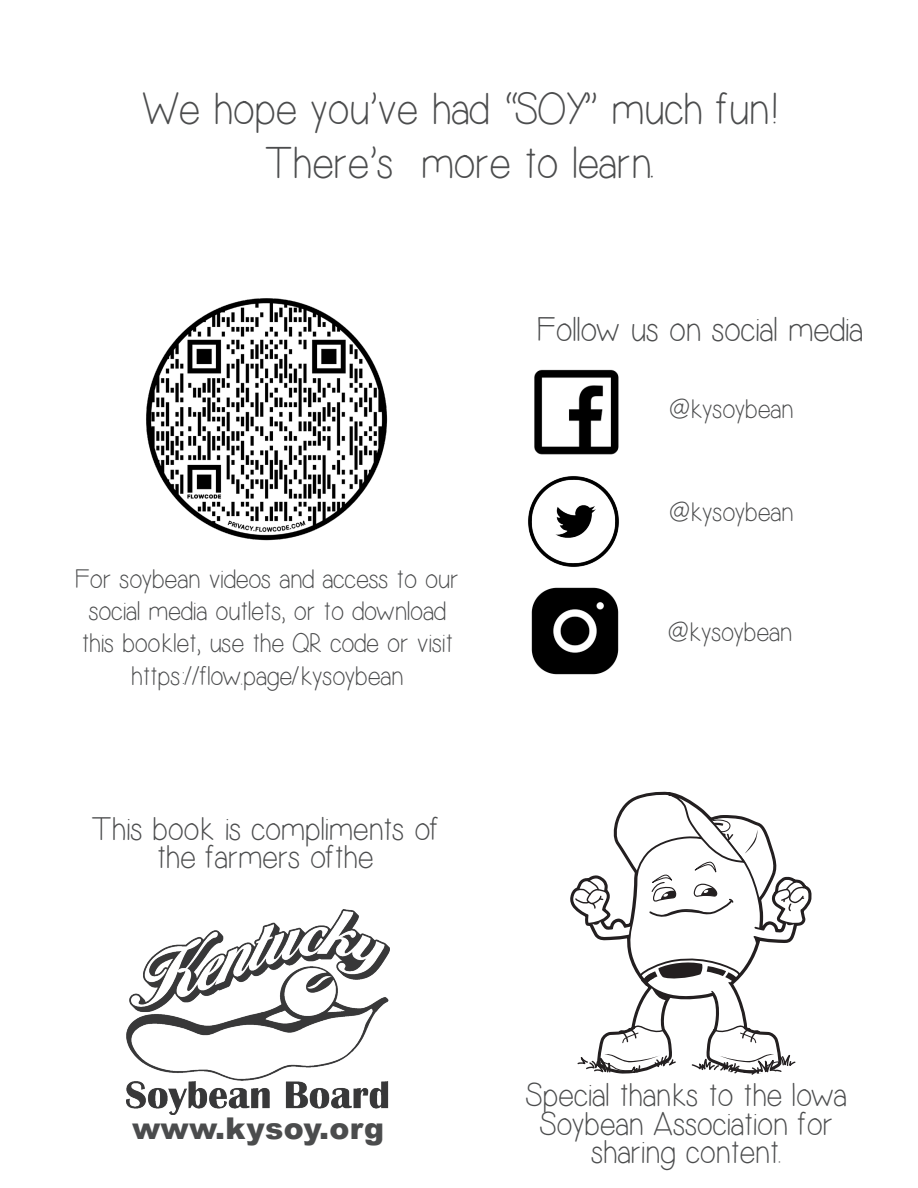
<style>
.page{position:relative;width:918px;height:1188px;background:#fff}
.page>*{position:absolute;margin:0;border:0;box-sizing:border-box;transform-origin:0 0}
.t1{font:45px "Simplicity";letter-spacing:.01em;color:#4b4c4d}
.t2{font:34.5px "Simplicity";letter-spacing:.01em;color:#4b4c4d}
.t3{font:33px/28.5px "Simplicity";letter-spacing:.01em;color:#4b4c4d;text-align:center}
.t4{font:900 30px "Arial";letter-spacing:.01em;color:#4b4c4d}
.t5{font:27px/32.4px "Simplicity";letter-spacing:.01em;color:#4b4c4d}
</style>
<div class="page">
<svg style="left:570px;top:791px;width:241px;height:284px"></svg>
<img style="left:127px;top:909px;width:262px;height:206px">
<img style="left:146px;top:298px;width:242px;height:243px">
<img style="left:531px;top:587px;width:88px;height:88px">
<img style="left:528px;top:476px;width:91px;height:91px">
<img style="left:534px;top:369px;width:85px;height:86px">
<p class="t1" style="left:142px;top:86px;width:636px">We hope you’ve had “SOY” much fun!</p>
<p class="t1" style="left:265px;top:140px;width:390px">There’s more to learn.</p>
<p class="t2" style="left:537px;top:312px;width:326px">Follow us on social media</p>
<p class="t5" style="left:667px;top:393px;width:127px">@kysoybean</p>
<p class="t5" style="left:75px;top:563px;width:384px">For soybean videos and access to our social media outlets, or to download this booklet, use the QR code or visit</p>
<p class="t5" style="left:131px;top:660px;width:273px">https://flow.page/kysoybean</p>
<p class="t3" style="left:91px;top:815px;width:349px">This book is compliments of the farmers ofthe</p>
<p class="t5" style="left:667px;top:496px;width:127px">@kysoybean</p>
<p class="t5" style="left:666px;top:616px;width:127px">@kysoybean</p>
<p class="t4" style="left:132px;top:1106px;width:254px">www.kysoy.org</p>
<p class="t3" style="left:526px;top:1082px;width:322px">Special thanks to the Iowa<br>Soybean Association for sharing content.</p>
</div>
